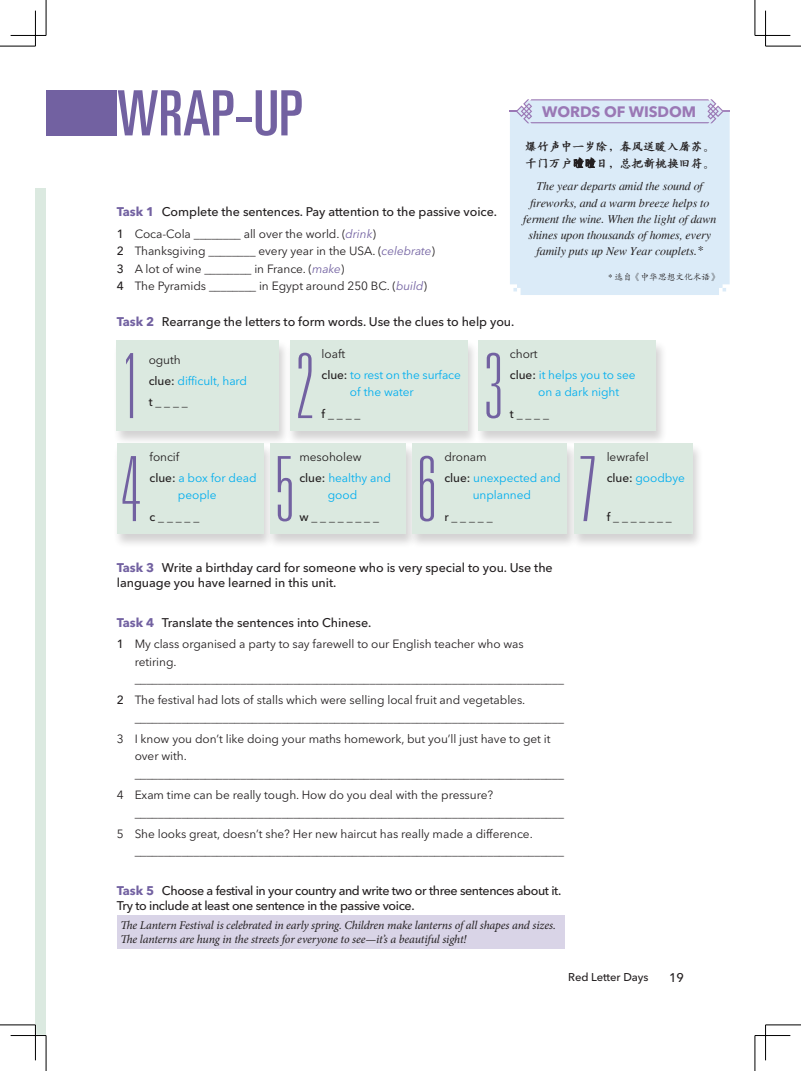
<style>
.page{position:relative;width:801px;height:1071px;background:#fff}
.page>*{position:absolute;margin:0;border:0;box-sizing:border-box;transform-origin:0 0}
.t1{font:90px/102.9px "Univers LT Pro Thin Ult Cond";color:#7261a1}
.t2{font:ultra-condensed 62.5px "Univers";color:#7261a1}
.t3{font:700 15px "Avenir Next";letter-spacing:-.005em;color:#9a78b5}
.t4{font:500 12.5px/15px "Avenir Next";letter-spacing:-.005em;color:#231f20}
.t5{font:500 12.5px/15px "Avenir Next";letter-spacing:-.03em;color:#231f20}
.t6{font:11.88px/17.5px "Avenir Next";letter-spacing:-.005em;color:#231f20}
.t7{font:11.88px/21px "Avenir Next";letter-spacing:-.005em;color:#00aeef}
.t8{font:italic 11.88px/16.2px "Times";letter-spacing:-.005em;color:#231f20;text-align:center}
.t9{font:italic 11.88px/14.2px "Minion Pro";letter-spacing:-.015em;color:#231f20}
.t10{font:11.88px/16.2px "H Yc 3 gj";letter-spacing:-.005em;color:#231f20}
.t11{font:500 11.25px "Avenir Next";letter-spacing:-.005em;color:#231f20}
.t12{font:8.75px "FZKTK GBK1 0";letter-spacing:-.005em;color:#231f20}
.s1{font-family:"FZKTK GBK1 0"}
.s2{font-family:"Times";font-style:italic}
.s3{font-weight:700;color:#7261a1}
.s4{font-weight:500}
.s5{font-style:italic;color:#7261a1}
.s6{color:#231f20}
.s7{font-weight:500;color:#231f20}
.s8{color:#00aeef}
</style>
<div class="page">
<div style="left:46px;top:90px;width:71px;height:45px;background:#7261a1"></div>
<div style="left:35px;top:188px;width:11px;height:847px;background:#dbe9e0"></div>
<div style="left:117px;top:915px;width:448px;height:33px;background:#d9d4e7"></div>
<div style="left:113px;top:340px;width:177px;height:105px;background:#231f20;opacity:.2"></div>
<div style="left:117px;top:340px;width:162px;height:90px;background:#dbe9e0"></div>
<div style="left:113px;top:443px;width:162px;height:105px;background:#231f20;opacity:.2"></div>
<div style="left:117px;top:443px;width:146px;height:90px;background:#dbe9e0"></div>
<div style="left:287px;top:340px;width:192px;height:105px;background:#231f20;opacity:.2"></div>
<div style="left:290px;top:340px;width:178px;height:90px;background:#dbe9e0"></div>
<div style="left:266px;top:443px;width:151px;height:105px;background:#231f20;opacity:.2"></div>
<div style="left:270px;top:443px;width:136px;height:90px;background:#dbe9e0"></div>
<div style="left:475px;top:340px;width:192px;height:105px;background:#231f20;opacity:.2"></div>
<div style="left:479px;top:340px;width:177px;height:90px;background:#dbe9e0"></div>
<div style="left:408px;top:443px;width:170px;height:105px;background:#231f20;opacity:.2"></div>
<div style="left:412px;top:443px;width:155px;height:90px;background:#dbe9e0"></div>
<div style="left:570px;top:443px;width:134px;height:105px;background:#231f20;opacity:.2"></div>
<div style="left:574px;top:443px;width:118px;height:90px;background:#dbe9e0"></div>
<div style="left:510px;top:123px;width:219px;height:172px;background:#dbebf8"></div>
<svg style="left:574px;top:157px;width:21px;height:11px"></svg>
<svg style="left:510px;top:99px;width:219px;height:24px"></svg>
<hr style="left:0;top:46px;width:35px;height:1px;background:#000">
<hr style="left:765px;top:46px;width:36px;height:1px;background:#000">
<hr style="left:0;top:1024px;width:35px;height:1px;background:#000">
<hr style="left:765px;top:1024px;width:36px;height:1px;background:#000">
<hr style="left:46px;top:0;width:1px;height:35px;background:#000">
<hr style="left:46px;top:1035px;width:1px;height:35px;background:#000">
<hr style="left:755px;top:0;width:1px;height:35px;background:#000">
<hr style="left:755px;top:1035px;width:1px;height:35px;background:#000">
<hr style="left:11px;top:35px;width:35px;height:1px;background:#000">
<hr style="left:755px;top:35px;width:35px;height:1px;background:#000">
<hr style="left:11px;top:1034px;width:35px;height:1px;background:#000">
<hr style="left:755px;top:1034px;width:35px;height:1px;background:#000">
<hr style="left:35px;top:11px;width:1px;height:35px;background:#000">
<hr style="left:35px;top:1024px;width:1px;height:35px;background:#000">
<hr style="left:765px;top:11px;width:1px;height:35px;background:#000">
<hr style="left:765px;top:1024px;width:1px;height:35px;background:#000">
<h2 class="t2" style="left:117px;top:78px;width:188px">WRAP-UP</h2>
<p class="t3" style="left:542px;top:102px;width:155px">WORDS OF WISDOM</p>
<p class="t10" style="left:525px;top:139px;width:191px">爆竹声中一岁除，春风送暖入屠苏。千门万户<span class="s1">曈曈</span>日，总把新桃换旧符。</p>
<p class="t8" style="left:523px;top:178px;width:194px">The year departs amid the sound of fireworks, and a warm breeze helps to ferment the wine. When the light of dawn shines upon thousands of homes, every family puts up New Year couplets.*</p>
<p class="t12" style="left:608px;top:272px;width:113px"><span class="s2">*</span> 选自《中华思想文化术语》</p>
<p class="t4" style="left:117px;top:204px;width:382px"><span class="s3">Task 1</span> Complete the sentences. Pay attention to the passive voice.</p>
<p class="t6" style="left:117px;top:225px;width:319px"><span class="s4">1</span> Coca-Cola ________ all over the world. (<span class="s5">drink</span>)<br><span class="s4">2</span> Thanksgiving ________ every year in the USA. (<span class="s5">celebrate</span>)<br><span class="s4">3</span> A lot of wine ________ in France. (<span class="s5">make</span>)<br><span class="s4">4</span> The Pyramids ________ in Egypt around 250 BC. (<span class="s5">build</span>)</p>
<p class="t4" style="left:117px;top:314px;width:399px"><span class="s3">Task 2</span> Rearrange the letters to form words. Use the clues to help you.</p>
<p class="t7" style="left:322px;top:343px;width:141px"><span class="s6">loaft<br></span><span class="s7">clue:</span> to rest on the surface</p>
<p class="t7" style="left:322px;top:381px;width:94px;text-indent:28px">of the water <span class="s7">f</span> <span class="s6">_ _ _ _</span></p>
<p class="t7" style="left:299px;top:446px;width:93px"><span class="s6">mesoholew<br></span><span class="s7">clue:</span> healthy and</p>
<p class="t6" style="left:299px;top:484px;width:81px;line-height:21px;text-align:center"><span class="s8">good<br></span><span class="s4">w</span> _ _ _ _ _ _ _ _</p>
<p class="t7" style="left:510px;top:343px;width:127px"><span class="s6">chort<br></span><span class="s7">clue:</span> it helps you to see</p>
<p class="t7" style="left:510px;top:381px;width:111px;text-indent:28px">on a dark night <span class="s7">t</span> <span class="s6">_ _ _ _</span></p>
<p class="t7" style="left:444px;top:446px;width:118px"><span class="s6">dronam<br></span><span class="s7">clue:</span> unexpected and</p>
<p class="t7" style="left:444px;top:484px;width:88px;text-indent:28px">unplanned <span class="s7">r</span> <span class="s6">_ _ _ _ _</span></p>
<h1 class="t1" style="left:121px;top:334px;width:22px">1<br>4</h1>
<h1 class="t1" style="left:295px;top:334px;width:22px">2</h1>
<h1 class="t1" style="left:483px;top:334px;width:22px">3</h1>
<p class="t7" style="left:149px;top:349px;width:100px"><span class="s6">oguth<br></span><span class="s7">clue:</span> difficult, hard <span class="s7">t</span> <span class="s6">_ _ _ _</span></p>
<p class="t7" style="left:150px;top:446px;width:109px"><span class="s6">foncif<br></span><span class="s7">clue:</span> a box for dead</p>
<p class="t7" style="left:150px;top:484px;width:68px;text-indent:28px">people <span class="s7">c</span> <span class="s6">_ _ _ _ _</span></p>
<p class="t6" style="left:607px;top:446px;width:80px;line-height:21px">lewrafel<br><span class="s4">clue:</span> <span class="s8">goodbye</span></p>
<p class="t6" style="left:607px;top:507px;width:67px"><span class="s4">f</span> _ _ _ _ _ _ _</p>
<h1 class="t1" style="left:417px;top:437px;width:22px">6</h1>
<h1 class="t1" style="left:577px;top:437px;width:22px">7</h1>
<h1 class="t1" style="left:275px;top:437px;width:22px">5</h1>
<p class="t4" style="left:117px;top:560px;width:437px"><span class="s3">Task 3</span> Write a birthday card for someone who is very special to you. Use the language you have learned in this unit.</p>
<p class="t4" style="left:117px;top:614px;width:256px"><span class="s3">Task 4</span> Translate the sentences into Chinese.</p>
<p class="t6" style="left:135px;top:635px;width:431px;text-indent:-18px"><span class="s4">1</span> My class organised a party to say farewell to our English teacher who was retiring. _________________________________________________________________________</p>
<p class="t6" style="left:135px;top:691px;width:431px;text-indent:-18px"><span class="s4">2</span> The festival had lots of stalls which were selling local fruit and vegetables. _________________________________________________________________________</p>
<p class="t6" style="left:135px;top:729px;width:431px;text-indent:-18px">3 I know you don’t like doing your maths homework, but you’ll just have to get it over with. _________________________________________________________________________</p>
<p class="t6" style="left:135px;top:786px;width:431px;text-indent:-18px">4 Exam time can be really tough. How do you deal with the pressure? _________________________________________________________________________</p>
<p class="t6" style="left:135px;top:824px;width:431px;text-indent:-18px">5 She looks great, doesn’t she? Her new haircut has really made a difference. _________________________________________________________________________</p>
<p class="t5" style="left:117px;top:883px;width:446px"><span class="s3">Task 5</span> Choose a festival in your country and write two or three sentences about it.<br>Try to include at least one sentence in the passive voice.</p>
<p class="t9" style="left:120px;top:917px;width:437px">The Lantern Festival is celebrated in early spring. Children make lanterns of all shapes and sizes.<br>The lanterns are hung in the streets for everyone to see—it’s a beautiful sight!</p>
<p class="t11" style="left:568px;top:970px;width:82px">Red Letter Days</p>
<p class="t4" style="left:669px;top:970px;width:16px">19</p>
</div>
